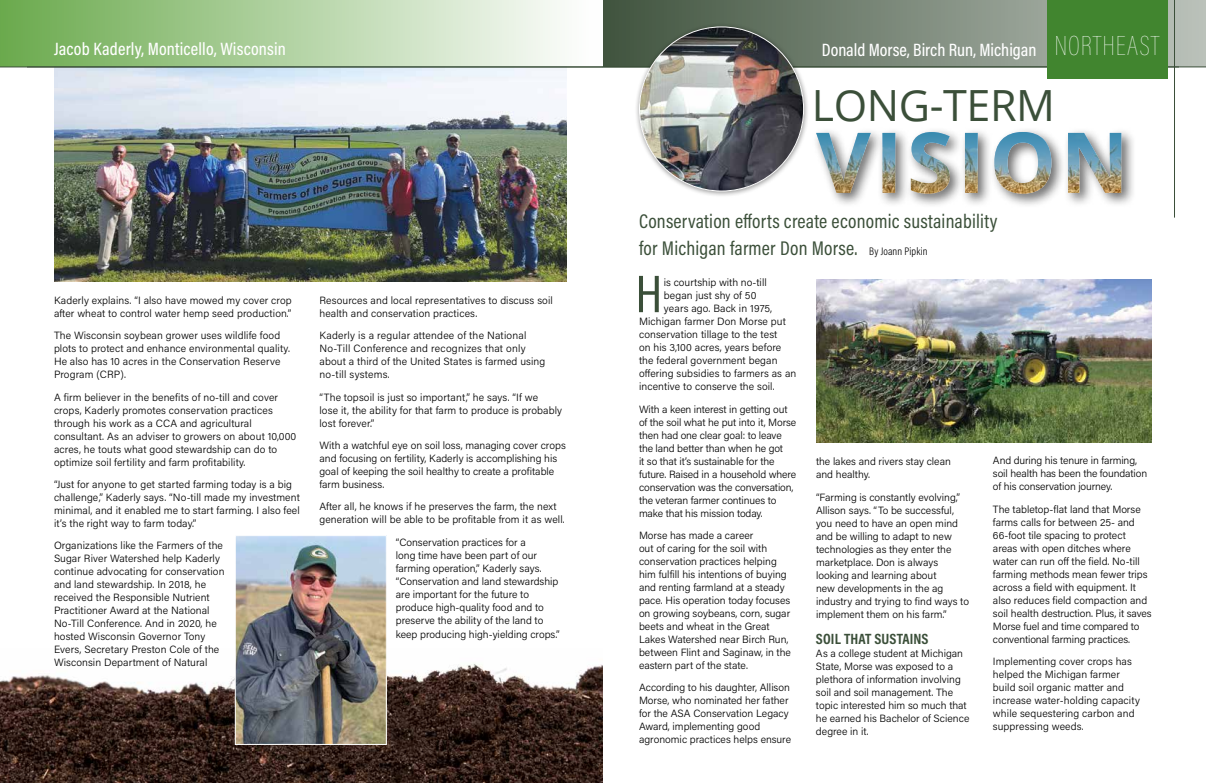
<style>
.page{position:relative;width:1206px;height:783px;background:#fff}
.page>*{position:absolute;margin:0;border:0;box-sizing:border-box;transform-origin:0 0}
.t1{font:53.4px "Acumin Pro Cond";color:#3b4f39}
.t2{font:43px "Open Sans";letter-spacing:-.01em;color:#3b4f39}
.t3{font:20px/26.1px "Acumin Pro Cond";letter-spacing:.01em;color:#3b4f39}
.t4{font:500 18px "Acumin Pro Cond";letter-spacing:.01em;color:#fff}
.t5{font:700 15px "Acumin Pro Cond";letter-spacing:.01em;color:#3b4f39}
.t6{font:300 10.5px/13px "Acumin Pro";letter-spacing:.005em;color:#000}
.s1{font-weight:100;font-size:28px}
.s2{font-weight:300;font-size:11px;color:#000}
</style>
<div class="page">
<img style="left:816px;top:280px;width:336px;height:163px">
<img style="left:54px;top:68px;width:513px;height:214px">
<div style="left:0;top:0;width:603px;height:67px;background:linear-gradient(to right,#6aaa4d,#fff)"></div>
<hr style="left:0;top:67px;width:603px;height:1px;background:#3b4f39">
<img style="left:0;top:663px;width:603px;height:120px">
<img style="left:237px;top:537px;width:148px;height:206px">
<div style="left:235px;top:535px;width:152px;height:210px;border:1px solid #fff"></div>
<div style="left:812px;top:127px;width:324px;height:81px;background:#000;opacity:.6"></div>
<svg style="left:603px;top:0;width:603px;height:67px;background:#7a8879"></svg>
<hr style="left:603px;top:67px;width:603px;height:1px;background:#3b4f39">
<img style="left:816px;top:132px;width:305px;height:62px">
<hr style="left:1174px;top:0;width:1px;height:218px;background:#3b4f39">
<div style="left:1047px;top:0;width:120px;height:79px;background:#41852f"></div>
<div style="left:635px;top:22px;width:175px;height:175px;background:#000;opacity:.4"></div>
<img style="left:640px;top:27px;width:164px;height:164px;border-radius:82px">
<h3 class="t4" style="left:54px;top:37px;width:234px">Jacob Kaderly, Monticello, Wisconsin</h3>
<p class="t6" style="left:54px;top:293px;width:239px">Kaderly explains. “I also have mowed my cover crop after wheat to control water hemp seed production.”</p>
<p class="t6" style="left:54px;top:329px;width:237px">The Wisconsin soybean grower uses wildlife food plots to protect and enhance environmental quality.<br>He also has 10 acres in the Conservation Reserve Program (CRP).</p>
<p class="t6" style="left:54px;top:390px;width:244px">A firm believer in the benefits of no-till and cover crops, Kaderly promotes conservation practices through his work as a CCA and agricultural consultant. As an adviser to growers on about 10,000 acres, he touts what good stewardship can do to optimize soil fertility and farm profitability.</p>
<p class="t6" style="left:54px;top:477px;width:247px">“Just for anyone to get started farming today is a big challenge,” Kaderly says. “No-till made my investment minimal, and it enabled me to start farming. I also feel it’s the right way to farm today.”</p>
<p class="t6" style="left:54px;top:539px;width:172px">Organizations like the Farmers of the Sugar River Watershed help Kaderly continue advocating for conservation and land stewardship. In 2018, he received the Responsible Nutrient Practitioner Award at the National No-Till Conference. And in 2020, he hosted Wisconsin Governor Tony Evers, Secretary Preston Cole of the Wisconsin Department of Natural</p>
<p class="t6" style="left:320px;top:293px;width:235px">Resources and local representatives to discuss soil health and conservation practices.</p>
<p class="t6" style="left:320px;top:329px;width:227px">Kaderly is a regular attendee of the National No-Till Conference and recognizes that only about a third of the United States is farmed using no-till systems.</p>
<p class="t6" style="left:320px;top:390px;width:244px">“The topsoil is just so important,” he says. “If we<br>lose it, the ability for that farm to produce is probably lost forever.”</p>
<p class="t6" style="left:320px;top:438px;width:248px">With a watchful eye on soil loss, managing cover crops and focusing on fertility, Kaderly is accomplishing his goal of keeping the soil healthy to create a profitable farm business.</p>
<p class="t6" style="left:320px;top:500px;width:247px">After all, he knows if he preserves the farm, the next generation will be able to be profitable from it as well.</p>
<p class="t6" style="left:396px;top:535px;width:164px">“Conservation practices for a<br>long time have been part of our farming operation,” Kaderly says. “Conservation and land stewardship are important for the future to produce high-quality food and to preserve the ability of the land to</p>
<p class="t6" style="left:396px;top:627px;width:166px">keep producing high-yielding crops.”</p>
<h3 class="t4" style="left:822px;top:38px;width:339px">Donald Morse, Birch Run, Michigan <span class="s1">NORTHEAST</span></h3>
<h2 class="t2" style="left:812px;top:76px;width:245px">LONG-TERM</h2>
<h3 class="t3" style="left:639px;top:208px;width:360px">Conservation efforts create economic sustainability for Michigan farmer Don Morse. <span class="s2">By Joann Pipkin</span></h3>
<h1 class="t1" style="left:635px;top:259px;width:28px">H</h1>
<p class="t6" style="left:664px;top:276px;width:104px">is courtship with no-till</p>
<p class="t6" style="left:664px;top:289px;width:94px">began just shy of 50</p>
<p class="t6" style="left:664px;top:302px;width:110px">years ago. Back in 1975,</p>
<p class="t6" style="left:639px;top:315px;width:149px">Michigan farmer Don Morse put</p>
<p class="t6" style="left:639px;top:328px;width:140px">conservation tillage to the test</p>
<p class="t6" style="left:639px;top:341px;width:144px">on his 3,100 acres, years before</p>
<p class="t6" style="left:639px;top:354px;width:140px">the federal government began</p>
<p class="t6" style="left:639px;top:367px;width:159px">offering subsidies to farmers as an</p>
<p class="t6" style="left:639px;top:380px;width:137px">incentive to conserve the soil.</p>
<p class="t6" style="left:639px;top:402px;width:159px">With a keen interest in getting out of the soil what he put into it, Morse then had one clear goal: to leave the land better than when he got<br>it so that it’s sustainable for the future. Raised in a household where conservation was the conversation, the veteran farmer continues to make that his mission today.</p>
<p class="t6" style="left:639px;top:528px;width:153px">Morse has made a career<br>out of caring for the soil with conservation practices helping him fulfill his intentions of buying and renting farmland at a steady pace. His operation today focuses on growing soybeans, corn, sugar beets and wheat in the Great<br>Lakes Watershed near Birch Run, between Flint and Saginaw, in the eastern part of the state.</p>
<p class="t6" style="left:639px;top:681px;width:154px">According to his daughter, Allison<br>Morse, who nominated her father for the ASA Conservation Legacy<br>Award, implementing good agronomic practices helps ensure</p>
<p class="t6" style="left:816px;top:455px;width:136px">the lakes and rivers stay clean and healthy.</p>
<p class="t6" style="left:816px;top:490px;width:154px">“Farming is constantly evolving,”<br>Allison says. “To be successful, you need to have an open mind and be willing to adapt to new technologies as they enter the marketplace. Don is always looking and learning about<br>new developments in the ag industry and trying to find ways to implement them on his farm.”</p>
<h3 class="t5" style="left:816px;top:629px;width:114px">SOIL THAT SUSTAINS</h3>
<p class="t6" style="left:816px;top:646px;width:155px">As a college student at Michigan<br>State, Morse was exposed to a plethora of information involving soil and soil management. The topic interested him so much that he earned his Bachelor of Science degree in it.</p>
<p class="t6" style="left:993px;top:454px;width:156px">And during his tenure in farming, soil health has been the foundation of his conservation journey.</p>
<p class="t6" style="left:993px;top:502px;width:160px">The tabletop-flat land that Morse farms calls for between 25- and 66-foot tile spacing to protect areas with open ditches where water can run off the field. No-till farming methods mean fewer trips across a field with equipment. It also reduces field compaction and soil health destruction. Plus, it saves Morse fuel and time compared to conventional farming practices.</p>
<p class="t6" style="left:993px;top:654px;width:148px">Implementing cover crops has helped the Michigan farmer build soil organic matter and increase water-holding capacity while sequestering carbon and suppressing weeds.</p>
</div>
